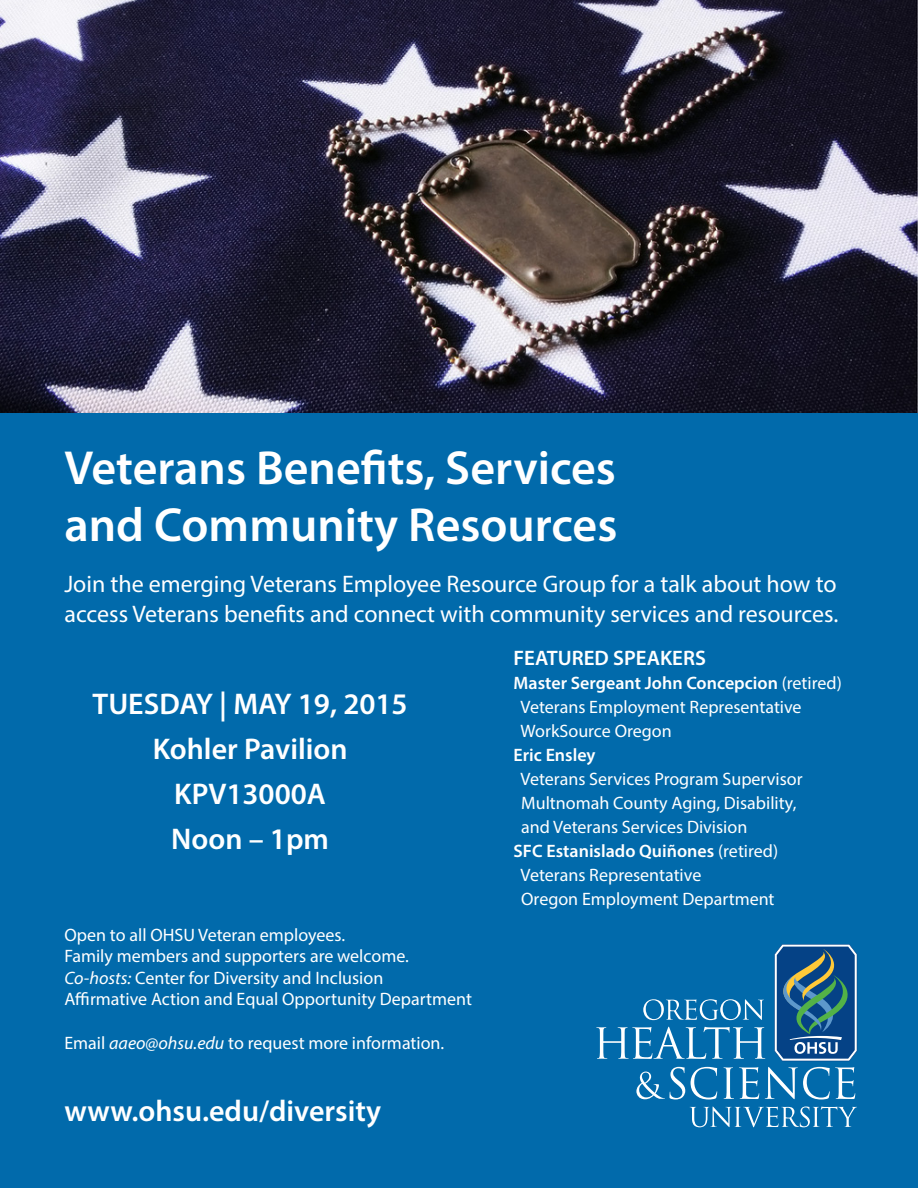
<style>
.page{position:relative;width:918px;height:1188px;background:#fff}
.page>*{position:absolute;margin:0;border:0;box-sizing:border-box;transform-origin:0 0}
.t1{font:600 48px "Myriad Pro";color:#fff}
.t2{font:600 30px/45px "Myriad Pro";color:#fff;text-align:center}
.t3{font:24px "Myriad Pro";color:#fff}
.t4{font:600 21px "Myriad Pro";color:#fff}
.t5{font:18px "Myriad Pro";color:#fff}
.t6{font:600 18px "Myriad Pro";color:#fff}
.s1{font-style:italic}
.s2{font-weight:400}
</style>
<div class="page">
<div style="left:0;top:397px;width:918px;height:791px;background:#016aab"></div>
<img style="left:0;top:0;width:918px;height:412px">
<svg style="left:690px;top:1107px;width:167px;height:20px"></svg>
<svg style="left:724px;top:1067px;width:35px;height:32px"></svg>
<svg style="left:691px;top:1067px;width:26px;height:33px"></svg>
<svg style="left:765px;top:1067px;width:90px;height:33px"></svg>
<svg style="left:636px;top:1067px;width:49px;height:33px"></svg>
<svg style="left:596px;top:944px;width:261px;height:117px"></svg>
<p class="t1" style="left:64px;top:437px;width:553px">Veterans Benefits, Services</p>
<p class="t1" style="left:64px;top:494px;width:554px">and Community Resources</p>
<p class="t3" style="left:64px;top:569px;width:774px">Join the emerging Veterans Employee Resource Group for a talk about how to</p>
<p class="t3" style="left:64px;top:599px;width:775px">access Veterans benefits and connect with community services and resources.</p>
<p class="t2" style="left:93px;top:681px;width:317px">TUESDAY | MAY 19, 2015<br>Kohler Pavilion</p>
<p class="t2" style="left:174px;top:771px;width:153px">KPV13000A</p>
<p class="t2" style="left:171px;top:816px;width:159px">Noon – 1pm</p>
<p class="t5" style="left:64px;top:923px;width:282px">Open to all OHSU Veteran employees.</p>
<p class="t5" style="left:64px;top:945px;width:346px">Family members and supporters are welcome.</p>
<p class="t5" style="left:64px;top:967px;width:320px"><span class="s1">Co-hosts:</span> Center for Diversity and Inclusion</p>
<p class="t5" style="left:64px;top:988px;width:409px">Affirmative Action and Equal Opportunity Department</p>
<p class="t5" style="left:64px;top:1031px;width:381px">Email <span class="s1">aaeo@ohsu.edu</span> to request more information.</p>
<p class="t2" style="left:64px;top:1087px;width:318px">www.ohsu.edu/diversity</p>
<p class="t4" style="left:514px;top:645px;width:194px">FEATURED SPEAKERS</p>
<p class="t6" style="left:514px;top:672px;width:330px">Master Sergeant John Concepcion <span class="s2">(retired)</span></p>
<p class="t5" style="left:521px;top:696px;width:283px">Veterans Employment Representative</p>
<p class="t5" style="left:521px;top:720px;width:153px">WorkSource Oregon</p>
<p class="t6" style="left:514px;top:744px;width:84px">Eric Ensley</p>
<p class="t5" style="left:521px;top:768px;width:284px">Veterans Services Program Supervisor</p>
<p class="t5" style="left:521px;top:792px;width:277px">Multnomah County Aging, Disability,</p>
<p class="t5" style="left:521px;top:816px;width:228px">and Veterans Services Division</p>
<p class="t6" style="left:514px;top:840px;width:266px">SFC Estanislado Quiñones <span class="s2">(retired)</span></p>
<p class="t5" style="left:521px;top:864px;width:182px">Veterans Representative</p>
<p class="t5" style="left:521px;top:888px;width:255px">Oregon Employment Department</p>
</div>
